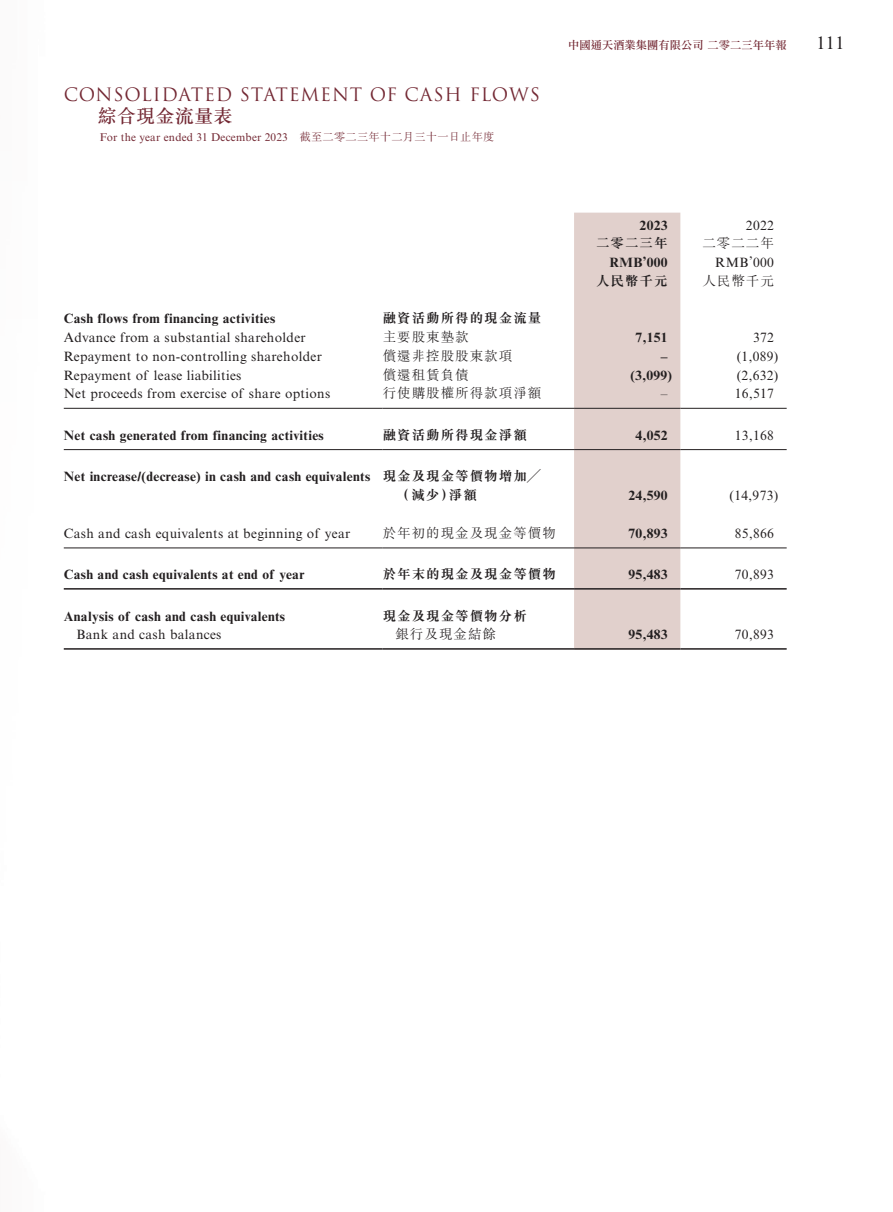
<style>
.page{position:relative;width:893px;height:1212px;background:#fff}
.page>*{position:absolute;margin:0;border:0;box-sizing:border-box;transform-origin:0 0}
.t1{font:500 18.75px "M Sung HK";letter-spacing:.03em;color:#732833}
.t2{font:18px "Trajan Pro";letter-spacing:.045em;color:#732833}
.t3{font:18px "Times New Roman MT Std";color:#231f20}
.t4{font:13.5px "Times New Roman MT Std";letter-spacing:.025em;color:#231f20}
.t5{font:700 13.5px "Times New Roman MT Std";letter-spacing:.025em;color:#231f20}
.t6{font:300 13.5px "M Sung HK";letter-spacing:.075em;color:#231f20}
.t7{font:700 13.5px "M Sung HK";letter-spacing:.075em;color:#231f20}
.t8{font:11.25px "Times New Roman MT Std";letter-spacing:.02em;color:#732833}
.t9{font:11.25px "DF Li Song HK W5";letter-spacing:.005em;color:#732833}
.s1{font-family:"M Sung HK";font-weight:300}
.s2{font-family:"M Sung HK"}
</style>
<div class="page">
<div style="left:574px;top:213px;width:106px;height:435px;background:#e1d0cc"></div>
<hr style="left:64px;top:408px;width:319px;height:1px;background:#231f20">
<hr style="left:383px;top:408px;width:191px;height:1px;background:#231f20">
<hr style="left:574px;top:408px;width:106px;height:1px;background:#231f20">
<hr style="left:680px;top:408px;width:107px;height:1px;background:#231f20">
<hr style="left:64px;top:449px;width:319px;height:1px;background:#231f20">
<hr style="left:383px;top:449px;width:191px;height:1px;background:#231f20">
<hr style="left:574px;top:449px;width:106px;height:1px;background:#231f20">
<hr style="left:680px;top:449px;width:107px;height:1px;background:#231f20">
<hr style="left:64px;top:547px;width:319px;height:1px;background:#231f20">
<hr style="left:383px;top:547px;width:191px;height:1px;background:#231f20">
<hr style="left:574px;top:547px;width:106px;height:1px;background:#231f20">
<hr style="left:680px;top:547px;width:107px;height:1px;background:#231f20">
<hr style="left:64px;top:588px;width:319px;height:2px;background:#231f20">
<hr style="left:383px;top:588px;width:191px;height:2px;background:#231f20">
<hr style="left:574px;top:588px;width:106px;height:2px;background:#231f20">
<hr style="left:680px;top:588px;width:107px;height:2px;background:#231f20">
<hr style="left:64px;top:648px;width:319px;height:2px;background:#231f20">
<hr style="left:383px;top:648px;width:191px;height:2px;background:#231f20">
<hr style="left:574px;top:648px;width:106px;height:2px;background:#231f20">
<hr style="left:680px;top:648px;width:107px;height:2px;background:#231f20">
<h2 class="t2" style="left:64px;top:83px;width:478px">CONSOLIDATED STATEMENT OF CASH FLOWS</h2>
<h1 class="t1" style="left:98px;top:103px;width:136px">綜合現金流量表</h1>
<p class="t8" style="left:100px;top:130px;width:396px">For the year ended 31 December 2023 <span class="s1">截至二零二三年十二月三十一日止年度</span></p>
<p class="t9" style="left:568px;top:38px;width:220px">中國通天酒業集團有限公司 二零二三年年報</p>
<h2 class="t3" style="left:816px;top:33px;width:29px">111</h2>
<p class="t5" style="left:640px;top:217px;width:30px">2023</p>
<p class="t4" style="left:746px;top:217px;width:30px">2022</p>
<p class="t7" style="left:596px;top:237px;width:73px">二零二三年</p>
<p class="t6" style="left:702px;top:234px;width:73px">二零二二年</p>
<p class="t5" style="left:610px;top:254px;width:60px">RMB’000</p>
<p class="t4" style="left:715px;top:255px;width:60px">RMB’000</p>
<p class="t7" style="left:596px;top:274px;width:73px">人民幣千元</p>
<p class="t6" style="left:702px;top:271px;width:73px">人民幣千元</p>
<p class="t5" style="left:64px;top:310px;width:213px">Cash flows from financing activities</p>
<p class="t7" style="left:383px;top:312px;width:160px">融資活動所得的現金流量</p>
<p class="t4" style="left:64px;top:330px;width:243px">Advance from a substantial shareholder</p>
<p class="t6" style="left:383px;top:328px;width:88px">主要股東墊款</p>
<p class="t5" style="left:636px;top:329px;width:34px">7,151</p>
<p class="t4" style="left:753px;top:330px;width:22px">372</p>
<p class="t4" style="left:64px;top:349px;width:260px">Repayment to non-controlling shareholder</p>
<p class="t6" style="left:383px;top:346px;width:131px">償還非控股股東款項</p>
<p class="t5" style="left:661px;top:348px;width:8px">–</p>
<p class="t4" style="left:737px;top:349px;width:43px">(1,089)</p>
<p class="t4" style="left:64px;top:367px;width:179px">Repayment of lease liabilities</p>
<p class="t6" style="left:383px;top:365px;width:88px">償還租賃負債</p>
<p class="t5" style="left:630px;top:367px;width:43px">(3,099)</p>
<p class="t4" style="left:737px;top:367px;width:43px">(2,632)</p>
<p class="t4" style="left:64px;top:386px;width:268px">Net proceeds from exercise of share options</p>
<p class="t6" style="left:383px;top:384px;width:160px">行使購股權所得款項淨額</p>
<p class="t4" style="left:735px;top:386px;width:41px">16,517</p>
<p class="t5" style="left:64px;top:427px;width:262px">Net cash generated from financing activities</p>
<p class="t7" style="left:383px;top:428px;width:146px">融資活動所得現金淨額</p>
<p class="t5" style="left:636px;top:427px;width:34px">4,052</p>
<p class="t4" style="left:735px;top:427px;width:41px">13,168</p>
<p class="t5" style="left:64px;top:468px;width:478px">Net increase/(decrease) in cash and cash equivalents <span class="s2">現金及現金等價物增加╱</span></p>
<p class="t7" style="left:396px;top:488px;width:82px">（減少）淨額</p>
<p class="t5" style="left:628px;top:487px;width:41px">24,590</p>
<p class="t4" style="left:730px;top:487px;width:50px">(14,973)</p>
<p class="t4" style="left:64px;top:526px;width:288px">Cash and cash equivalents at beginning of year</p>
<p class="t6" style="left:383px;top:524px;width:175px">於年初的現金及現金等價物</p>
<p class="t5" style="left:628px;top:525px;width:41px">70,893</p>
<p class="t4" style="left:735px;top:526px;width:41px">85,866</p>
<p class="t5" style="left:64px;top:566px;width:242px">Cash and cash equivalents at end of year</p>
<p class="t7" style="left:383px;top:568px;width:175px">於年末的現金及現金等價物</p>
<p class="t5" style="left:628px;top:566px;width:41px">95,483</p>
<p class="t4" style="left:735px;top:567px;width:41px">70,893</p>
<p class="t5" style="left:64px;top:608px;width:223px">Analysis of cash and cash equivalents</p>
<p class="t7" style="left:383px;top:609px;width:146px">現金及現金等價物分析</p>
<p class="t4" style="left:77px;top:627px;width:146px">Bank and cash balances</p>
<p class="t6" style="left:395px;top:625px;width:102px">銀行及現金結餘</p>
<p class="t5" style="left:628px;top:626px;width:41px">95,483</p>
<p class="t4" style="left:735px;top:627px;width:41px">70,893</p>
</div>
